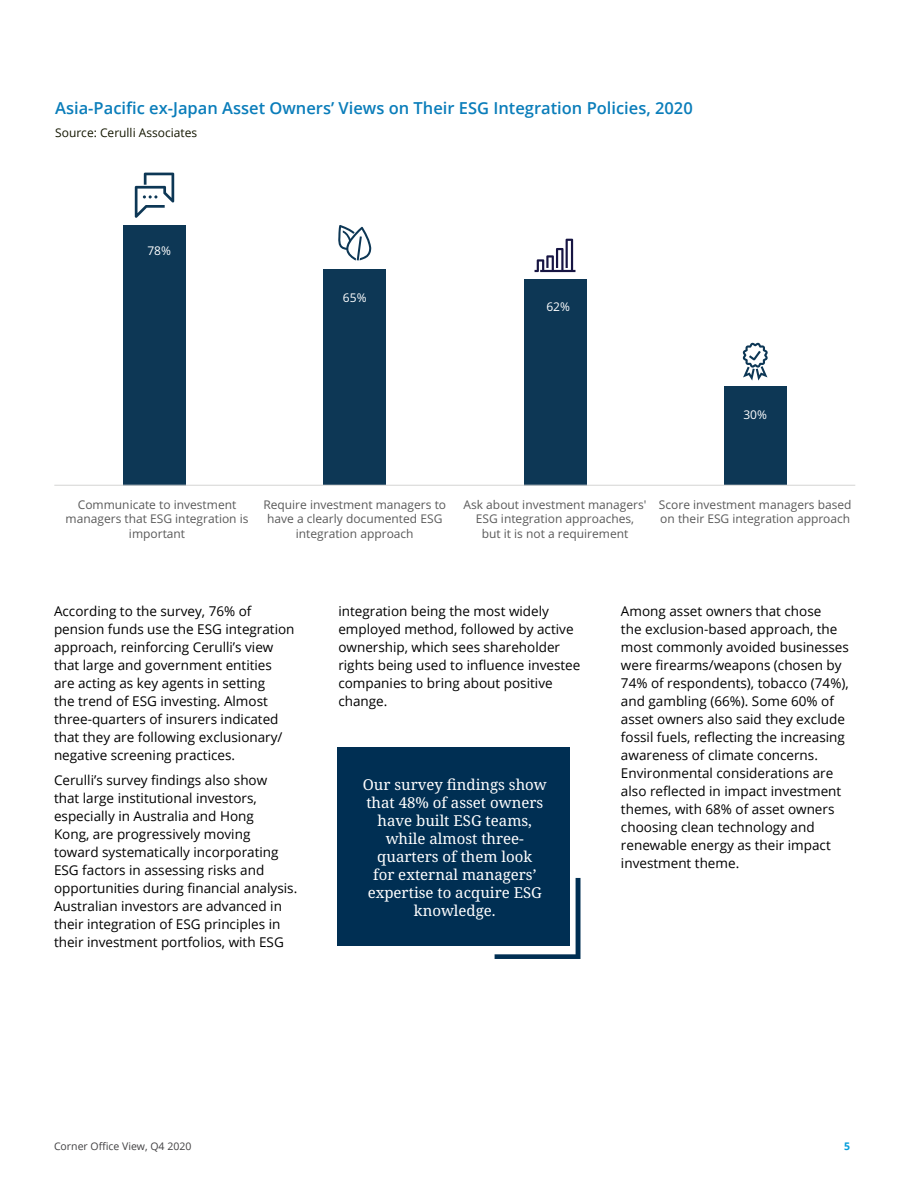
<style>
.page{position:relative;width:918px;height:1188px;background:#fff}
.page>*{position:absolute;margin:0;border:0;box-sizing:border-box;transform-origin:0 0}
.t1{font:600 16.5px "Open Sans";color:#0a7dba}
.t2{font:15px/18px "Noto Serif";color:#fff;text-align:center}
.t3{font:13.5px/18px "Open Sans";color:#000}
.t4{font:12px/14.4px "Open Sans";color:#5a5a5a;text-align:center}
.t5{font:12px "Open Sans";color:#141700}
.t6{font:12px "Open Sans";color:#fff}
.t7{font:10.5px "Open Sans";color:#414042}
.t8{font:700 10.5px "Open Sans";color:#059edb}
</style>
<div class="page">
<div style="left:338px;top:747px;width:232px;height:198px;background:#002f53"></div>
<svg style="left:495px;top:878px;width:85px;height:81px"></svg>
<div style="left:123px;top:225px;width:63px;height:260px;background:#0d3755"></div>
<div style="left:323px;top:270px;width:63px;height:215px;background:#0d3755"></div>
<div style="left:524px;top:279px;width:62px;height:206px;background:#0d3755"></div>
<div style="left:724px;top:387px;width:63px;height:98px;background:#0d3755"></div>
<hr style="left:54px;top:485px;width:801px;height:1px;background:#d9d9d8">
<svg style="left:135px;top:173px;width:39px;height:45px"></svg>
<svg style="left:338px;top:225px;width:33px;height:35px"></svg>
<svg style="left:743px;top:343px;width:25px;height:38px"></svg>
<svg style="left:535px;top:239px;width:40px;height:33px"></svg>
<p class="t1" style="left:55px;top:97px;width:639px">Asia-Pacific ex-Japan Asset Owners’ Views on Their ESG Integration Policies, 2020</p>
<p class="t5" style="left:55px;top:125px;width:144px">Source: Cerulli Associates</p>
<p class="t6" style="left:147px;top:243px;width:25px">78%</p>
<p class="t6" style="left:343px;top:290px;width:25px">65%</p>
<p class="t6" style="left:546px;top:299px;width:25px">62%</p>
<p class="t6" style="left:743px;top:406px;width:25px">30%</p>
<p class="t4" style="left:66px;top:497px;width:184px">Communicate to investment managers that ESG integration is important</p>
<p class="t4" style="left:263px;top:497px;width:184px">Require investment managers to have a clearly documented ESG integration approach</p>
<p class="t4" style="left:464px;top:497px;width:184px">Ask about investment managers'<br>ESG integration approaches,<br>but it is not a requirement</p>
<p class="t4" style="left:659px;top:497px;width:194px;text-align:left">Score investment managers based on their ESG integration approach</p>
<p class="t3" style="left:54px;top:602px;width:242px">According to the survey, 76% of pension funds use the ESG integration approach, reinforcing Cerulli’s view that large and government entities are acting as key agents in setting<br>the trend of ESG investing. Almost three-quarters of insurers indicated that they are following exclusionary/ negative screening practices.</p>
<p class="t3" style="left:54px;top:771px;width:245px">Cerulli’s survey findings also show<br>that large institutional investors, especially in Australia and Hong<br>Kong, are progressively moving toward systematically incorporating ESG factors in assessing risks and opportunities during financial analysis.<br>Australian investors are advanced in their integration of ESG principles in their investment portfolios, with ESG</p>
<p class="t3" style="left:338px;top:602px;width:244px">integration being the most widely employed method, followed by active ownership, which sees shareholder rights being used to influence investee companies to bring about positive change.</p>
<p class="t3" style="left:621px;top:602px;width:229px">Among asset owners that chose<br>the exclusion-based approach, the most commonly avoided businesses were firearms/weapons (chosen by 74% of respondents), tobacco (74%), and gambling (66%). Some 60% of asset owners also said they exclude fossil fuels, reflecting the increasing awareness of climate concerns.<br>Environmental considerations are also reflected in impact investment themes, with 68% of asset owners choosing clean technology and renewable energy as their impact investment theme.</p>
<p class="t2" style="left:363px;top:776px;width:185px">Our survey findings show that 48% of asset owners have built ESG teams, while almost three&shy;quarters of them look<br>for external managers’ expertise to acquire ESG knowledge.</p>
<p class="t7" style="left:54px;top:1139px;width:139px">Corner Office View, Q4 2020</p>
<p class="t8" style="left:844px;top:1139px;width:7px">5</p>
</div>
